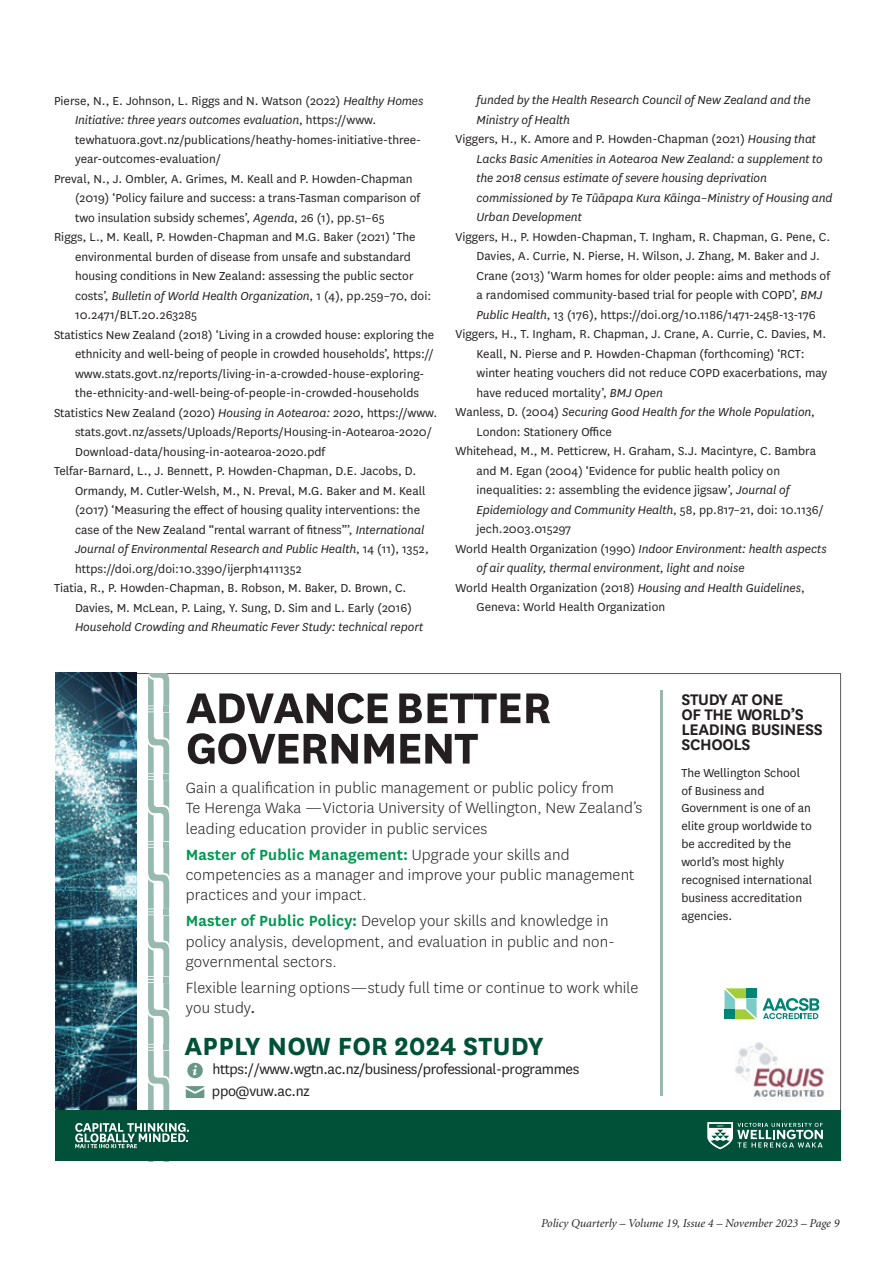
<style>
.page{position:relative;width:893px;height:1263px;background:#fff}
.page>*{position:absolute;margin:0;border:0;box-sizing:border-box;transform-origin:0 0}
.t1{font:700 50.4px/40.3px "National";letter-spacing:-.025em;color:#231f20}
.t2{font:700 29.1px "National";letter-spacing:.01em;color:#005137}
.t3{font:600 18px/15px "National";letter-spacing:-.02em;color:#231f20}
.t4{font:300 17.25px/20.2px "National";letter-spacing:.01em;color:#231f20}
.t5{font:16.05px/21.5px "National";letter-spacing:-.025em;color:#231f20}
.t6{font:13.5px/18px "National";color:#231f20}
.t7{font:italic 13.5px "National";letter-spacing:-.005em;color:#231f20}
.t8{font:italic 12px "Minion";color:#231f20}
.s1{font-style:italic}
.s2{font-style:normal}
.s3{font-weight:600;color:#009851}
.s4{font-weight:400}
</style>
<div class="page">
<svg style="left:136px;top:673px;width:705px;height:437px"></svg>
<img style="left:56px;top:673px;width:80px;height:437px">
<div style="left:56px;top:1110px;width:785px;height:51px;background:#005137"></div>
<svg style="left:707px;top:1122px;width:116px;height:27px"></svg>
<img style="left:75px;top:674px;width:129px;height:488px">
<p class="t6" style="left:54px;top:91px;width:371px">Pierse, N., E. Johnson, L. Riggs and N. Watson (2022) <span class="s1">Healthy Homes</span></p>
<p class="t7" style="left:75px;top:112px;width:303px">Initiative: three years outcomes evaluation<span class="s2">, https://www.</span></p>
<p class="t6" style="left:75px;top:130px;width:348px">tewhatuora.govt.nz/publications/heathy-homes-initiative-three-</p>
<p class="t6" style="left:75px;top:149px;width:147px">year-outcomes-evaluation/</p>
<p class="t6" style="left:54px;top:169px;width:360px">Preval, N., J. Ombler, A. Grimes, M. Keall and P. Howden-Chapman</p>
<p class="t6" style="left:75px;top:188px;width:347px">(2019) ‘Policy failure and success: a trans-Tasman comparison of</p>
<p class="t6" style="left:75px;top:208px;width:311px">two insulation subsidy schemes’, <span class="s1">Agenda</span>, 26 (1), pp.51–65</p>
<p class="t6" style="left:54px;top:227px;width:363px">Riggs, L., M. Keall, P. Howden-Chapman and M.G. Baker (2021) ‘The</p>
<p class="t6" style="left:75px;top:247px;width:337px">environmental burden of disease from unsafe and substandard</p>
<p class="t6" style="left:75px;top:266px;width:340px">housing conditions in New Zealand: assessing the public sector</p>
<p class="t7" style="left:75px;top:287px;width:358px"><span class="s2">costs’,</span> Bulletin of World Health Organization<span class="s2">, 1 (4), pp.259–70, doi:</span></p>
<p class="t6" style="left:75px;top:305px;width:123px">10.2471/BLT.20.263285</p>
<p class="t6" style="left:54px;top:325px;width:382px">Statistics New Zealand (2018) ‘Living in a crowded house: exploring the</p>
<p class="t6" style="left:75px;top:344px;width:360px">ethnicity and well-being of people in crowded households’, https://</p>
<p class="t6" style="left:75px;top:364px;width:351px">www.stats.govt.nz/reports/living-in-a-crowded-house-exploring-</p>
<p class="t6" style="left:75px;top:383px;width:345px">the-ethnicity-and-well-being-of-people-in-crowded-households</p>
<p class="t6" style="left:54px;top:403px;width:385px">Statistics New Zealand (2020) <span class="s1">Housing in Aotearoa: 2020</span>, https://www.</p>
<p class="t6" style="left:75px;top:422px;width:358px">stats.govt.nz/assets/Uploads/Reports/Housing-in-Aotearoa-2020/</p>
<p class="t6" style="left:75px;top:442px;width:252px">Download-data/housing-in-aotearoa-2020.pdf</p>
<p class="t6" style="left:54px;top:461px;width:364px">Telfar-Barnard, L., J. Bennett, P. Howden-Chapman, D.E. Jacobs, D.</p>
<p class="t6" style="left:75px;top:481px;width:352px">Ormandy, M. Cutler-Welsh, M., N. Preval, M.G. Baker and M. Keall</p>
<p class="t6" style="left:75px;top:500px;width:347px">(2017) ‘Measuring the effect of housing quality interventions: the</p>
<p class="t6" style="left:75px;top:520px;width:351px">case of the New Zealand “rental warrant of fitness”’, <span class="s1">International</span></p>
<p class="t7" style="left:75px;top:540px;width:355px">Journal of Environmental Research and Public Health<span class="s2">, 14 (11), 1352,</span></p>
<p class="t6" style="left:75px;top:559px;width:228px">https://doi.org/doi:10.3390/ijerph14111352</p>
<p class="t6" style="left:54px;top:578px;width:354px">Tiatia, R., P. Howden-Chapman, B. Robson, M. Baker, D. Brown, C.</p>
<p class="t6" style="left:75px;top:598px;width:339px">Davies, M. McLean, P. Laing, Y. Sung, D. Sim and L. Early (2016)</p>
<p class="t7" style="left:75px;top:618px;width:350px">Household Crowding and Rheumatic Fever Study: technical report</p>
<p class="t7" style="left:476px;top:92px;width:336px">funded by the Health Research Council of New Zealand and the</p>
<p class="t7" style="left:476px;top:111px;width:95px">Ministry of Health</p>
<p class="t6" style="left:455px;top:130px;width:362px">Viggers, H., K. Amore and P. Howden-Chapman (2021) <span class="s1">Housing that</span></p>
<p class="t7" style="left:476px;top:150px;width:348px">Lacks Basic Amenities in Aotearoa New Zealand: a supplement to</p>
<p class="t7" style="left:476px;top:170px;width:292px">the 2018 census estimate of severe housing deprivation</p>
<p class="t7" style="left:476px;top:189px;width:358px">commissioned by Te Tūāpapa Kura Kāinga–Ministry of Housing and</p>
<p class="t7" style="left:476px;top:209px;width:107px">Urban Development</p>
<p class="t6" style="left:455px;top:227px;width:376px">Viggers, H., P. Howden-Chapman, T. Ingham, R. Chapman, G. Pene, C.</p>
<p class="t6" style="left:476px;top:247px;width:345px">Davies, A. Currie, N. Pierse, H. Wilson, J. Zhang, M. Baker and J.</p>
<p class="t6" style="left:476px;top:266px;width:355px">Crane (2013) ‘Warm homes for older people: aims and methods of</p>
<p class="t6" style="left:476px;top:286px;width:347px">a randomised community-based trial for people with COPD’, <span class="s1">BMJ</span></p>
<p class="t6" style="left:476px;top:305px;width:341px"><span class="s1">Public Health</span>, 13 (176), https://doi.org/10.1186/1471-2458-13-176</p>
<p class="t6" style="left:455px;top:325px;width:372px">Viggers, H., T. Ingham, R. Chapman, J. Crane, A. Currie, C. Davies, M.</p>
<p class="t6" style="left:476px;top:344px;width:330px">Keall, N. Pierse and P. Howden-Chapman (forthcoming) ‘RCT:</p>
<p class="t6" style="left:476px;top:364px;width:352px">winter heating vouchers did not reduce COPD exacerbations, may</p>
<p class="t6" style="left:476px;top:383px;width:188px">have reduced mortality’, <span class="s1">BMJ Open</span></p>
<p class="t7" style="left:455px;top:404px;width:361px"><span class="s2">Wanless, D. (2004)</span> Securing Good Health for the Whole Population<span class="s2">,</span></p>
<p class="t6" style="left:476px;top:422px;width:137px">London: Stationery Office</p>
<p class="t6" style="left:455px;top:442px;width:362px">Whitehead, M., M. Petticrew, H. Graham, S.J. Macintyre, C. Bambra</p>
<p class="t6" style="left:476px;top:461px;width:305px">and M. Egan (2004) ‘Evidence for public health policy on</p>
<p class="t6" style="left:476px;top:481px;width:314px">inequalities: 2: assembling the evidence jigsaw’, <span class="s1">Journal of</span></p>
<p class="t7" style="left:476px;top:501px;width:349px">Epidemiology and Community Health<span class="s2">, 58, pp.817–21, doi: 10.1136/</span></p>
<p class="t6" style="left:476px;top:520px;width:96px">jech.2003.015297</p>
<p class="t7" style="left:455px;top:540px;width:373px"><span class="s2">World Health Organization (1990)</span> Indoor Environment: health aspects</p>
<p class="t7" style="left:476px;top:560px;width:270px">of air quality, thermal environment, light and noise</p>
<p class="t6" style="left:455px;top:578px;width:351px">World Health Organization (2018) <span class="s1">Housing and Health Guidelines</span>,</p>
<p class="t6" style="left:476px;top:598px;width:190px">Geneva: World Health Organization</p>
<h1 class="t1" style="left:186px;top:684px;width:367px">ADVANCE BETTER<br>GOVERNMENT</h1>
<p class="t4" style="left:186px;top:777px;width:458px">Gain a qualification in public management or public policy from<br>Te Herenga Waka —Victoria University of Wellington, New Zealand’s leading education provider in public services</p>
<p class="t4" style="left:186px;top:844px;width:450px"><span class="s3">Master of Public Management:</span> Upgrade your skills and competencies as a manager and improve your public management practices and your impact.</p>
<p class="t4" style="left:186px;top:910px;width:430px"><span class="s3">Master of Public Policy:</span> Develop your skills and knowledge in policy analysis, development, and evaluation in public and non&shy;governmental sectors.</p>
<p class="t4" style="left:186px;top:977px;width:454px">Flexible learning options—study full time or continue to work while you study<span class="s4">.</span></p>
<h2 class="t2" style="left:184px;top:1026px;width:361px">APPLY NOW FOR 2024 STUDY</h2>
<p class="t5" style="left:212px;top:1058px;width:369px">https://www.wgtn.ac.nz/business/professional-programmes ppo@vuw.ac.nz</p>
<h3 class="t3" style="left:681px;top:690px;width:143px">STUDY AT ONE<br>OF THE WORLD’S<br>LEADING BUSINESS<br>SCHOOLS</h3>
<p class="t6" style="left:681px;top:763px;width:132px">The Wellington School of Business and<br>Government is one of an elite group worldwide to be accredited by the world’s most highly recognised international business accreditation agencies.</p>
<p class="t8" style="left:541px;top:1217px;width:300px">Policy Quarterly – Volume 19, Issue 4 – November 2023 – Page 9</p>
</div>
